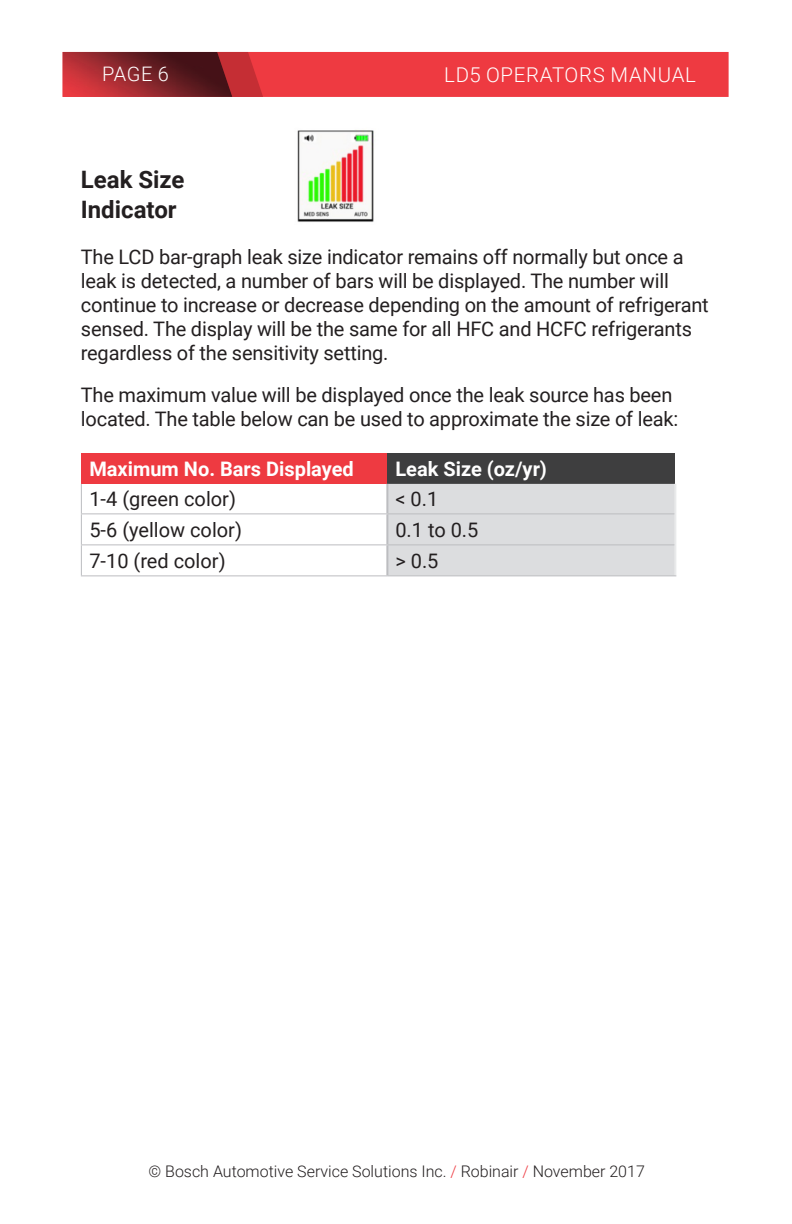
<style>
.page{position:relative;width:792px;height:1224px;background:#fff}
.page>*{position:absolute;margin:0;border:0;box-sizing:border-box;transform-origin:0 0}
.t1{font:700 24px "Roboto";color:#231f20}
.t2{font:300 20.4px "Roboto";letter-spacing:.035em;color:#fff}
.t3{font:20px/24px "Roboto";letter-spacing:-.01em;color:#231f20}
.t4{font:700 20px "Roboto";color:#fff}
.t5{font:300 20px "Roboto";color:#fff}
.t6{font:300 16px "Roboto";color:#231f20}
.s1{color:#ee3a41}
</style>
<div class="page">
<div style="left:81px;top:453px;width:306px;height:31px;background:#ee3a41"></div>
<div style="left:387px;top:453px;width:288px;height:31px;background:#3e3e3f"></div>
<div style="left:388px;top:484px;width:286px;height:91px;background:#dcdddf"></div>
<svg style="left:81px;top:484px;width:1px;height:29px"></svg>
<hr style="left:81px;top:513px;width:306px;height:1px;background:#bcbdc0">
<hr style="left:81px;top:514px;width:1px;height:30px;background:#bcbdc0">
<hr style="left:81px;top:544px;width:306px;height:1px;background:#bcbdc0">
<hr style="left:81px;top:545px;width:1px;height:30px;background:#bcbdc0">
<hr style="left:81px;top:575px;width:306px;height:1px;background:#bcbdc0">
<hr style="left:386px;top:484px;width:2px;height:29px;background:#bcbdc0">
<hr style="left:386px;top:514px;width:2px;height:30px;background:#bcbdc0">
<hr style="left:386px;top:545px;width:2px;height:30px;background:#bcbdc0">
<hr style="left:674px;top:484px;width:2px;height:30px;background:#e9eaeb">
<hr style="left:674px;top:514px;width:2px;height:31px;background:#e9eaeb">
<hr style="left:674px;top:545px;width:2px;height:30px;background:#e9eaeb">
<hr style="left:387px;top:513px;width:287px;height:1px;background:#bcbdc0">
<hr style="left:387px;top:544px;width:287px;height:1px;background:#bcbdc0">
<hr style="left:387px;top:575px;width:289px;height:1px;background:#bcbdc0">
<img style="left:297px;top:130px;width:77px;height:92px">
<div style="left:63px;top:52px;width:666px;height:45px;background:#ee3a41"></div>
<svg style="left:232px;top:52px;width:31px;height:45px"></svg>
<img style="left:63px;top:52px;width:169px;height:45px">
<p class="t5" style="left:102px;top:60px;width:68px">PAGE 6</p>
<p class="t2" style="left:444px;top:60px;width:253px">LD5 OPERATORS MANUAL</p>
<p class="t1" style="left:81px;top:163px;width:105px">Leak Size</p>
<p class="t1" style="left:81px;top:193px;width:97px">Indicator</p>
<p class="t3" style="left:81px;top:244px;width:629px">The LCD bar-graph leak size indicator remains off normally but once a leak is detected, a number of bars will be displayed. The number will continue to increase or decrease depending on the amount of refrigerant sensed. The display will be the same for all HFC and HCFC refrigerants regardless of the sensitivity setting.</p>
<p class="t3" style="left:81px;top:382px;width:599px">The maximum value will be displayed once the leak source has been located. The table below can be used to approximate the size of leak:</p>
<p class="t4" style="left:89px;top:455px;width:266px">Maximum No. Bars Displayed</p>
<p class="t4" style="left:395px;top:455px;width:153px">Leak Size (oz/yr)</p>
<p class="t3" style="left:89px;top:486px;width:148px">1-4 (green color)</p>
<p class="t3" style="left:395px;top:486px;width:44px">&lt; 0.1</p>
<p class="t3" style="left:89px;top:517px;width:154px">5-6 (yellow color)</p>
<p class="t3" style="left:395px;top:517px;width:85px">0.1 to 0.5</p>
<p class="t3" style="left:89px;top:548px;width:138px">7-10 (red color)</p>
<p class="t3" style="left:395px;top:548px;width:45px">&gt; 0.5</p>
<p class="t6" style="left:149px;top:1160px;width:498px">© Bosch Automotive Service Solutions Inc. <span class="s1">/</span> Robinair <span class="s1">/</span> November 2017</p>
</div>
